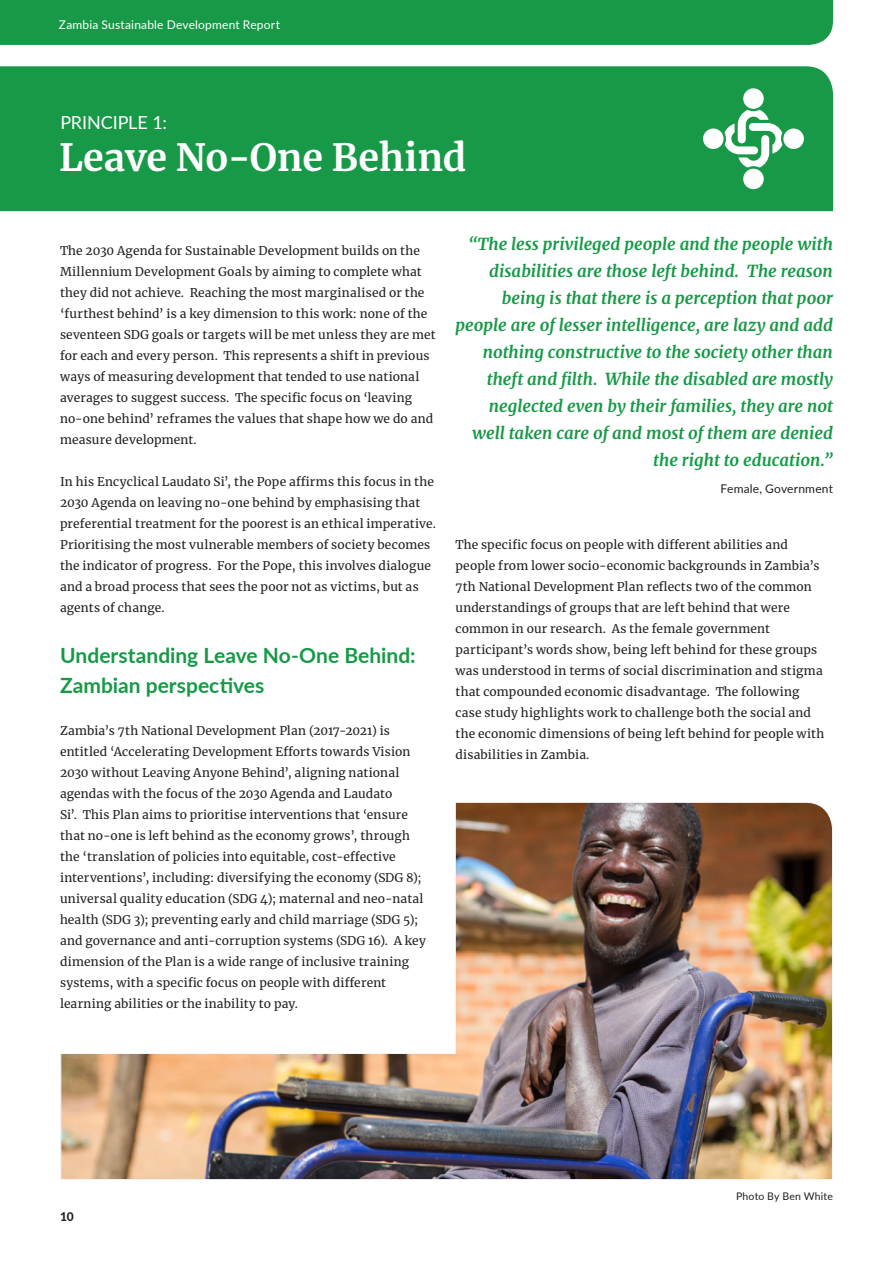
<style>
.page{position:relative;width:893px;height:1263px;background:#fff}
.page>*{position:absolute;margin:0;border:0;box-sizing:border-box;transform-origin:0 0}
.Chapter_Title{font:700 37.5px "Merriweather";color:#fff}
.Kenyan_Perspectives{font:700 21px/30px "Lato";color:#179947}
.Main_Subtitle{font:18px "Lato";letter-spacing:-.005em;color:#fff}
.Body_text{font:italic 700 16.5px/27px "Merriweather";color:#179947;text-align:right}
.Body_text-2{font:12px/21px "Merriweather";letter-spacing:.015em;color:#231f20}
.t1{font:12px "Lato";letter-spacing:.015em;color:#fff}
.Body_text-3{font:12px "Lato";letter-spacing:.015em;color:#231f20}
.t2{font:800 12px "Lato";color:#231f20}
.Main_Subtitle-2{font:10.5px "Lato";letter-spacing:.02em;color:#231f20}
</style>
<div class="page">
<div style="left:0;top:0;width:833px;height:45px;background:#179947"></div>
<div style="left:0;top:66px;width:833px;height:145px;background:#179947"></div>
<div style="left:743px;top:88px;width:21px;height:21px;background:#fff;border-radius:50%"></div>
<div style="left:743px;top:169px;width:21px;height:20px;background:#fff;border-radius:50%"></div>
<div style="left:783px;top:129px;width:21px;height:20px;background:#fff;border-radius:50%"></div>
<svg style="left:724px;top:110px;width:58px;height:58px"></svg>
<div style="left:703px;top:129px;width:20px;height:20px;background:#fff;border-radius:50%"></div>
<img style="left:60px;top:802px;width:773px;height:378px">
<p class="t1" style="left:59px;top:16px;width:223px">Zambia Sustainable Development Report</p>
<p class="Main_Subtitle" style="left:60px;top:110px;width:108px">PRINCIPLE 1:</p>
<p class="Chapter_Title" style="left:59px;top:131px;width:409px">Leave No-One Behind</p>
<p class="Body_text-2" style="left:60px;top:240px;width:377px">The 2030 Agenda for Sustainable Development builds on the Millennium Development Goals by aiming to complete what they did not achieve. Reaching the most marginalised or the ‘furthest behind’ is a key dimension to this work: none of the seventeen SDG goals or targets will be met unless they are met for each and every person. This represents a shift in previous ways of measuring development that tended to use national averages to suggest success. The specific focus on ‘leaving no-one behind’ reframes the values that shape how we do and measure development.</p>
<p class="Body_text-2" style="left:60px;top:471px;width:377px">In his Encyclical Laudato Si’, the Pope affirms this focus in the 2030 Agenda on leaving no-one behind by emphasising that preferential treatment for the poorest is an ethical imperative.<br>Prioritising the most vulnerable members of society becomes the indicator of progress. For the Pope, this involves dialogue and a broad process that sees the poor not as victims, but as agents of change.</p>
<p class="Kenyan_Perspectives" style="left:60px;top:639px;width:357px">Understanding Leave No-One Behind:<br>Zambian perspectives</p>
<p class="Body_text-2" style="left:60px;top:720px;width:367px">Zambia’s 7th National Development Plan (2017-2021) is entitled ‘Accelerating Development Efforts towards Vision 2030 without Leaving Anyone Behind’, aligning national agendas with the focus of the 2030 Agenda and Laudato<br>Si’. This Plan aims to prioritise interventions that ‘ensure that no-one is left behind as the economy grows’, through the ‘translation of policies into equitable, cost-effective interventions’, including: diversifying the economy (SDG 8); universal quality education (SDG 4); maternal and neo-natal health (SDG 3); preventing early and child marriage (SDG 5); and governance and anti-corruption systems (SDG 16). A key dimension of the Plan is a wide range of inclusive training systems, with a specific focus on people with different learning abilities or the inability to pay.</p>
<p class="Body_text" style="left:455px;top:230px;width:379px">“The less privileged people and the people with disabilities are those left behind. The reason being is that there is a perception that poor people are of lesser intelligence, are lazy and add nothing constructive to the society other than theft and filth. While the disabled are mostly neglected even by their families, they are not well taken care of and most of them are denied the right to education.”</p>
<p class="Body_text-3" style="left:720px;top:480px;width:114px">Female, Government</p>
<p class="Body_text-2" style="left:455px;top:534px;width:370px">The specific focus on people with different abilities and people from lower socio-economic backgrounds in Zambia’s 7th National Development Plan reflects two of the common understandings of groups that are left behind that were common in our research. As the female government participant’s words show, being left behind for these groups was understood in terms of social discrimination and stigma that compounded economic disadvantage. The following case study highlights work to challenge both the social and the economic dimensions of being left behind for people with disabilities in Zambia.</p>
<p class="t2" style="left:60px;top:1208px;width:15px">10</p>
<p class="Main_Subtitle-2" style="left:736px;top:1188px;width:98px">Photo By Ben White</p>
</div>
